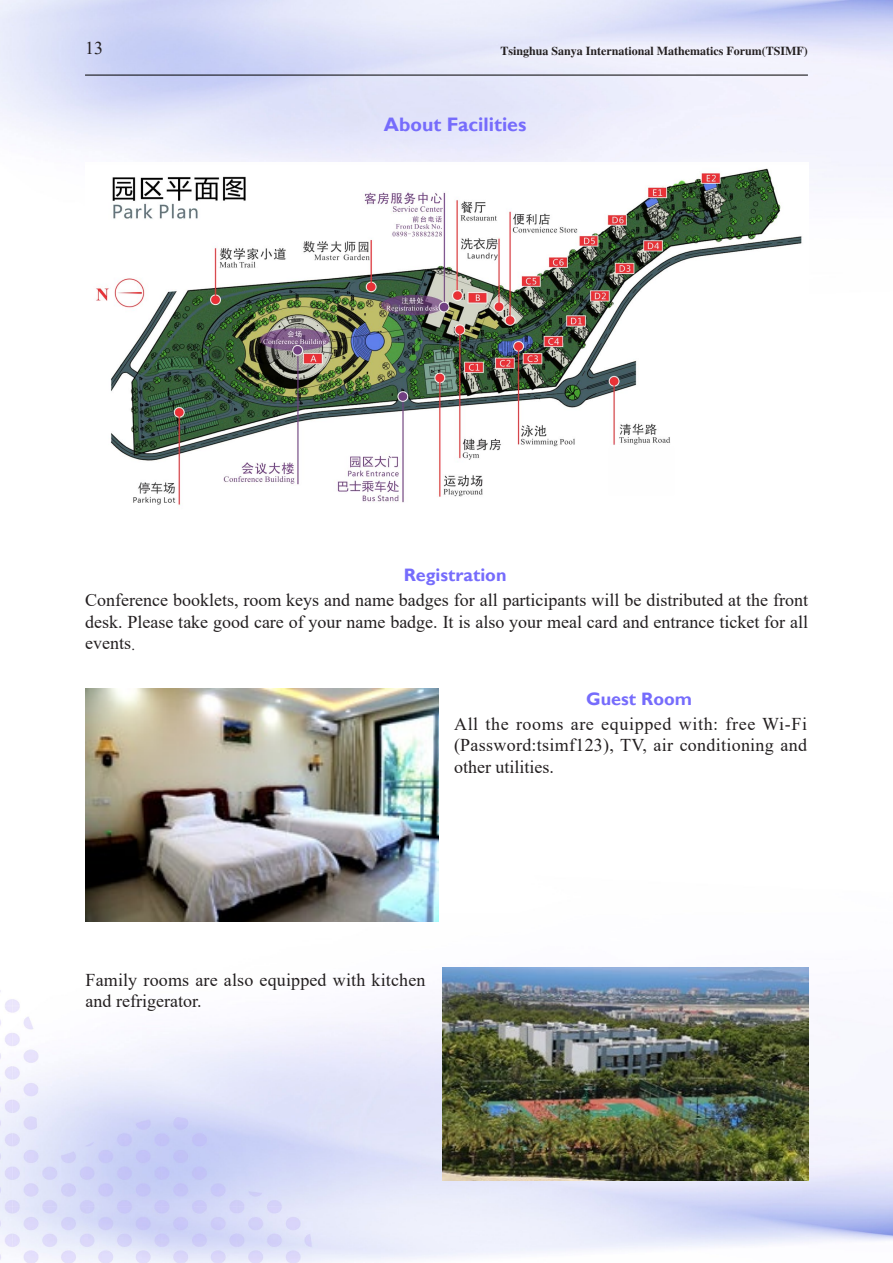
<style>
.page{position:relative;width:893px;height:1263px;background:#fff}
.page>*{position:absolute;margin:0;border:0;box-sizing:border-box;transform-origin:0 0}
.论坛介绍主要标题{font:700 19.5px "Gill Sans";color:#766cfc}
.论坛介绍内容{font:18px/21.6px "Times New Roman";color:#231f20;text-align:justify}
.论坛介绍小标题{font:700 18px "Gill Sans";color:#766cfc}
.t1{font:12px "CT Hu Po SF";color:#231f20}
.s1{font-family:"Adobe Song Std";font-weight:300}
</style>
<div class="page">
<img style="left:0;top:0;width:893px;height:1263px">
<hr style="left:85px;top:75px;width:723px;height:1px;background:#000">
<img style="left:86px;top:688px;width:353px;height:234px">
<img style="left:443px;top:968px;width:365px;height:212px">
<img style="left:85px;top:163px;width:723px;height:354px">
<p class="论坛介绍内容" style="left:85px;top:37px;width:19px">13</p>
<p class="t1" style="left:501px;top:45px;width:309px">Tsinghua Sanya International Mathematics Forum(TSIMF)</p>
<p class="论坛介绍主要标题" style="left:384px;top:113px;width:144px">About Facilities</p>
<p class="论坛介绍小标题" style="left:404px;top:564px;width:104px">Registration</p>
<p class="论坛介绍内容" style="left:85px;top:589px;width:724px">Conference booklets, room keys and name badges for all participants will be distributed at the front desk. Please take good care of your name badge. It is also your meal card and entrance ticket for all events<span class="s1">.</span></p>
<p class="论坛介绍小标题" style="left:586px;top:688px;width:107px">Guest Room</p>
<p class="论坛介绍内容" style="left:454px;top:712px;width:355px">All the rooms are equipped with: free Wi-Fi (Password:tsimf123), TV, air conditioning and other utilities.</p>
<p class="论坛介绍内容" style="left:86px;top:968px;width:341px">Family rooms are also equipped with kitchen and refrigerator.</p>
</div>
